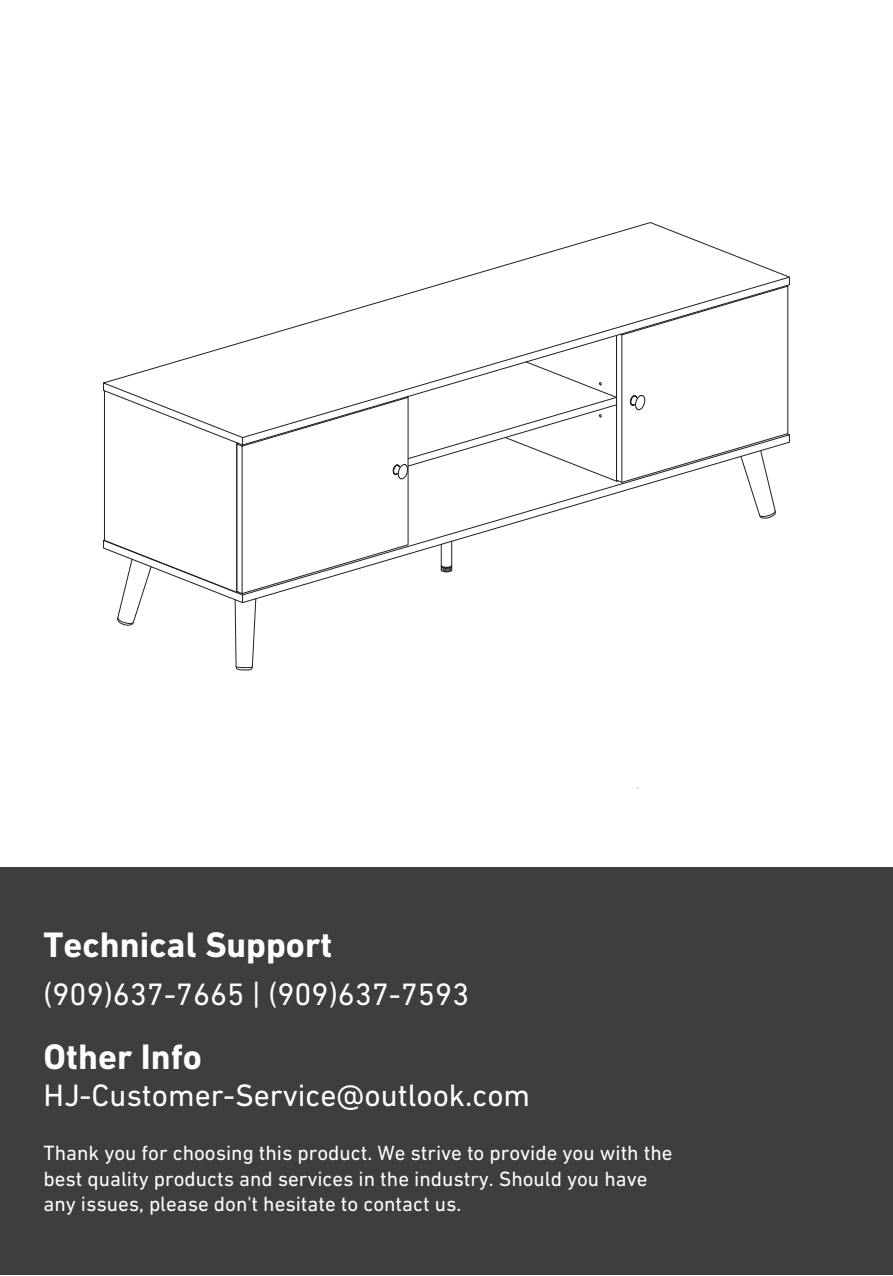
<style>
.page{position:relative;width:893px;height:1276px;background:#fff}
.page>*{position:absolute;margin:0;border:0;box-sizing:border-box;transform-origin:0 0}
.t1{font:700 36px "DIN Next W1 G";color:#fff}
.t2{font:31.5px "DIN Next W1 G";color:#fff}
.t3{font:21px/25.2px "DIN Next W1 G";color:#fff}
</style>
<div class="page">
<div style="left:0;top:867px;width:893px;height:408px;background:#3e3e3f"></div>
<svg style="left:463px;top:222px;width:327px;height:55px"></svg>
<svg style="left:103px;top:285px;width:685px;height:385px"></svg>
<h1 class="t1" style="left:44px;top:923px;width:290px">Technical Support</h1>
<h2 class="t2" style="left:44px;top:976px;width:427px">(909)637-7665 | (909)637-7593</h2>
<h1 class="t1" style="left:44px;top:1036px;width:160px">Other Info</h1>
<h2 class="t2" style="left:44px;top:1076px;width:488px">HJ-Customer-Service@outlook.com</h2>
<p class="t3" style="left:44px;top:1140px;width:630px">Thank you for choosing this product. We strive to provide you with the best quality products and services in the industry. Should you have any issues, please don't hesitate to contact us.</p>
</div>
